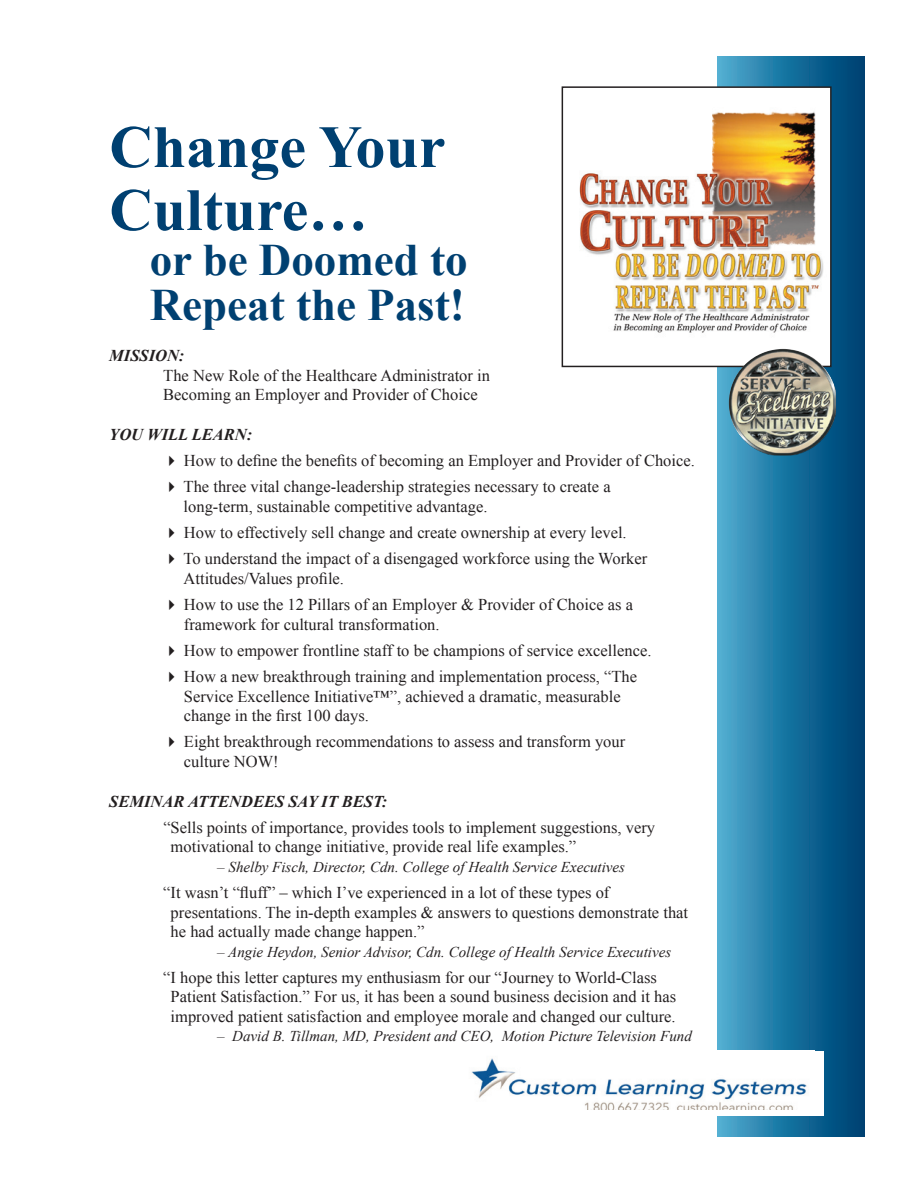
<style>
.page{position:relative;width:918px;height:1188px;background:#fff}
.page>*{position:absolute;margin:0;border:0;box-sizing:border-box;transform-origin:0 0}
.t1{font:700 60px/63px "Times New Roman";color:#004071}
.t2{font:700 45px/45px "Times New Roman";color:#004071}
.t3{font:16.5px/19.5px "Times New Roman";color:#231f20}
.t4{font:italic 700 16.5px "Times New Roman";color:#231f20}
.t5{font:italic 15px "Times New Roman";color:#231f20}
</style>
<div class="page">
<div style="left:718px;top:57px;width:147px;height:1079px;background:linear-gradient(to right,#49aacf,#003b6e)"></div>
<div style="left:430px;top:1051px;width:394px;height:65px;background:#fff"></div>
<div style="left:562px;top:87px;width:269px;height:279px;background:#fff"></div>
<img style="left:579px;top:111px;width:245px;height:222px">
<div style="left:562px;top:86px;width:270px;height:281px;border:2px solid #231f20"></div>
<img style="left:729px;top:349px;width:107px;height:107px">
<img style="left:471px;top:1050px;width:344px;height:60px">
<h1 class="t1" style="left:109px;top:114px;width:338px">Change Your<br>Culture…</h1>
<h2 class="t2" style="left:150px;top:236px;width:319px">or be Doomed to<br>Repeat the Past!</h2>
<p class="t4" style="left:109px;top:344px;width:77px">MISSION:</p>
<p class="t3" style="left:163px;top:365px;width:328px">The New Role of the Healthcare Administrator in<br>Becoming an Employer and Provider of Choice</p>
<p class="t4" style="left:109px;top:423px;width:145px">YOU WILL LEARN:</p>
<p class="t3" style="left:163px;top:451px;width:533px">✔ How to define the benefits of becoming an Employer and Provider of Choice.</p>
<p class="t3" style="left:184px;top:477px;width:429px;text-indent:-20px">✔ The three vital change-leadership strategies necessary to create a long-term, sustainable competitive advantage.</p>
<p class="t3" style="left:163px;top:523px;width:465px">✔ How to effectively sell change and create ownership at every level.</p>
<p class="t3" style="left:184px;top:549px;width:465px;text-indent:-20px">✔ To understand the impact of a disengaged workforce using the Worker<br>Attitudes/Values profile.</p>
<p class="t3" style="left:184px;top:595px;width:451px;text-indent:-21px">✔ How to use the 12 Pillars of an Employer &amp; Provider of Choice as a framework for cultural transformation.</p>
<p class="t3" style="left:163px;top:640px;width:490px">✔ How to empower frontline staff to be champions of service excellence.</p>
<p class="t3" style="left:184px;top:667px;width:455px;text-indent:-21px">✔ How a new breakthrough training and implementation process, “The<br>Service Excellence Initiative™”, achieved a dramatic, measurable change in the first 100 days.</p>
<p class="t3" style="left:184px;top:732px;width:443px;text-indent:-21px">✔ Eight breakthrough recommendations to assess and transform your culture NOW!</p>
<p class="t4" style="left:109px;top:790px;width:280px">SEMINAR ATTENDEES SAY IT BEST:</p>
<p class="t3" style="left:171px;top:817px;width:486px;text-indent:-7px">“Sells points of importance, provides tools to implement suggestions, very motivational to change initiative, provide real life examples.”</p>
<p class="t5" style="left:217px;top:857px;width:409px">– Shelby Fisch, Director, Cdn. College of Health Service Executives</p>
<p class="t3" style="left:171px;top:883px;width:519px;text-indent:-7px">“It wasn’t “fluff” – which I’ve experienced in a lot of these types of presentations. The in-depth examples &amp; answers to questions demonstrate that he had actually made change happen.”</p>
<p class="t5" style="left:217px;top:941px;width:455px">– Angie Heydon, Senior Advisor, Cdn. College of Health Service Executives</p>
<p class="t3" style="left:171px;top:967px;width:507px;text-indent:-7px">“I hope this letter captures my enthusiasm for our “Journey to World-Class<br>Patient Satisfaction.” For us, it has been a sound business decision and it has improved patient satisfaction and employee morale and changed our culture.</p>
<p class="t5" style="left:217px;top:1026px;width:476px">– David B. Tillman, MD, President and CEO, Motion Picture Television Fund</p>
</div>
